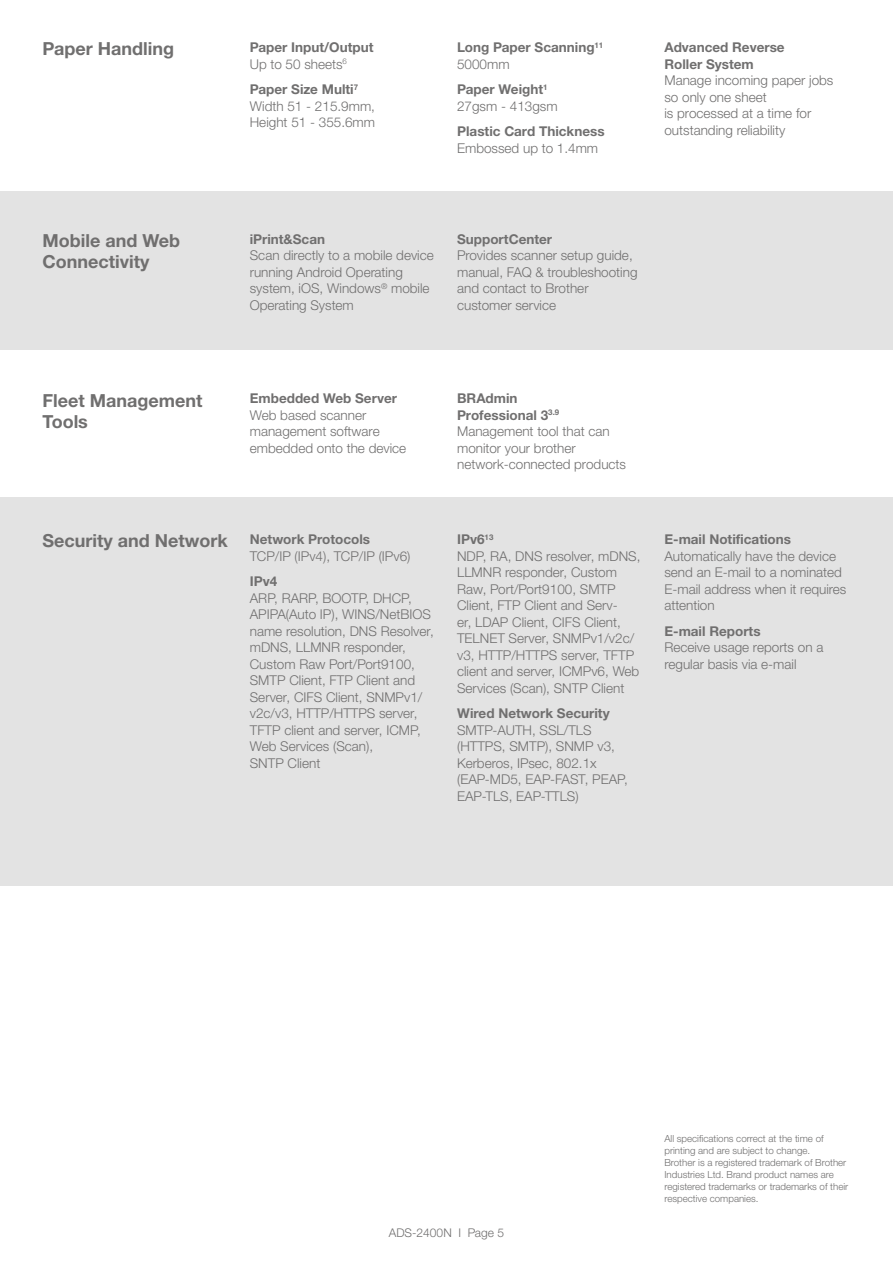
<style>
.page{position:relative;width:893px;height:1263px;background:#fff}
.page>*{position:absolute;margin:0;border:0;box-sizing:border-box;transform-origin:0 0}
.t1{font:700 18px/21.6px "Helvetica Neue LTW1 G";color:#706f6f}
.t2{font:300 13.5px/16.5px "Helvetica Neue LTW1 G";color:#706f6f}
.t3{font:700 13.5px/16.5px "Helvetica Neue LTW1 G";color:#706f6f}
.t4{font:300 12px "Helvetica Neue LTW1 G";color:#706f6f}
.t5{font:300 9.75px/12px "Helvetica Neue LTW1 G";color:#706f6f}
.s1{font-weight:300}
.s2{font-weight:700}
</style>
<div class="page">
<div style="left:0;top:497px;width:893px;height:389px;background:#e3e3e3"></div>
<div style="left:0;top:192px;width:893px;height:158px;background:#e3e3e3"></div>
<h1 class="t1" style="left:43px;top:38px;width:133px">Paper Handling</h1>
<p class="t3" style="left:250px;top:39px;width:125px">Paper Input/Output<br><span class="s1">Up to 50 sheets</span><sup>6</sup></p>
<p class="t2" style="left:250px;top:81px;width:127px"><span class="s2">Paper Size Multi</span><sup>7<br></sup>Width 51 - 215.9mm,<br>Height 51 - 355.6mm</p>
<p class="t3" style="left:457px;top:39px;width:148px">Long Paper Scanning<sup>11<br></sup><span class="s1">5000mm</span></p>
<p class="t2" style="left:457px;top:81px;width:102px"><span class="s2">Paper Weight</span><sup>1<br></sup>27gsm - 413gsm</p>
<p class="t3" style="left:457px;top:123px;width:149px">Plastic Card Thickness</p>
<p class="t2" style="left:457px;top:140px;width:143px">Embossed up to 1.4mm</p>
<p class="t3" style="left:664px;top:39px;width:122px">Advanced Reverse<br>Roller System</p>
<p class="t2" style="left:664px;top:72px;width:171px">Manage incoming paper jobs so only one sheet<br>is processed at a time for outstanding reliability</p>
<h1 class="t1" style="left:43px;top:229px;width:139px">Mobile and Web<br>Connectivity</h1>
<p class="t3" style="left:250px;top:230px;width:77px">iPrint&amp;Scan</p>
<p class="t2" style="left:250px;top:247px;width:185px">Scan directly to a mobile device running Android Operating system, iOS, Windows<sup>®</sup> mobile<br>Operating System</p>
<p class="t3" style="left:457px;top:230px;width:96px">SupportCenter</p>
<p class="t2" style="left:457px;top:247px;width:182px">Provides scanner setup guide, manual, FAQ &amp; troubleshooting and contact to Brother customer service</p>
<h1 class="t1" style="left:43px;top:389px;width:161px">Fleet Management<br>Tools</h1>
<p class="t3" style="left:250px;top:390px;width:149px">Embedded Web Server</p>
<p class="t2" style="left:250px;top:407px;width:158px">Web based scanner management software embedded onto the device</p>
<p class="t2" style="left:457px;top:390px;width:170px"><span class="s2">BRAdmin<br>Professional 3</span><sup>3.9<br></sup>Management tool that can monitor your brother network-connected products</p>
<h1 class="t1" style="left:43px;top:530px;width:329px">Security and Network <sup>Network</sup> <sup>Protocols</sup></h1>
<p class="t2" style="left:250px;top:547px;width:162px">TCP/IP (IPv4), TCP/IP (IPv6)</p>
<p class="t3" style="left:250px;top:573px;width:29px">IPv4</p>
<p class="t2" style="left:250px;top:589px;width:185px">ARP, RARP, BOOTP, DHCP,<br>APIPA(Auto IP), WINS/NetBIOS name resolution, DNS Resolver, mDNS, LLMNR responder,<br>Custom Raw Port/Port9100,<br>SMTP Client, FTP Client and<br>Server, CIFS Client, SNMPv1/ v2c/v3, HTTP/HTTPS server,<br>TFTP client and server, ICMP,<br>Web Services (Scan),<br>SNTP Client</p>
<p class="t2" style="left:457px;top:531px;width:185px"><span class="s2">IPv6</span><sup>13<br></sup>NDP, RA, DNS resolver, mDNS,<br>LLMNR responder, Custom<br>Raw, Port/Port9100, SMTP<br>Client, FTP Client and Serv-<br>er, LDAP Client, CIFS Client,<br>TELNET Server, SNMPv1/v2c/ v3, HTTP/HTTPS server, TFTP client and server, ICMPv6, Web<br>Services (Scan), SNTP Client</p>
<p class="t3" style="left:457px;top:705px;width:154px">Wired Network Security</p>
<p class="t2" style="left:457px;top:721px;width:172px">SMTP-AUTH, SSL/TLS (HTTPS, SMTP), SNMP v3,<br>Kerberos, IPsec, 802.1x (EAP-MD5, EAP-FAST, PEAP,<br>EAP-TLS, EAP-TTLS)</p>
<p class="t3" style="left:664px;top:531px;width:128px">E-mail Notifications</p>
<p class="t2" style="left:664px;top:547px;width:184px">Automatically have the device send an E-mail to a nominated<br>E-mail address when it requires attention</p>
<p class="t3" style="left:664px;top:622px;width:98px">E-mail Reports</p>
<p class="t2" style="left:664px;top:639px;width:160px">Receive usage reports on a regular basis via e-mail</p>
<p class="t4" style="left:389px;top:1226px;width:117px">ADS-2400N I Page 5</p>
<p class="t5" style="left:664px;top:1133px;width:185px">All specifications correct at the time of printing and are subject to change.<br>Brother is a registered trademark of Brother Industries Ltd. Brand product names are registered trademarks or trademarks of their respective companies.</p>
</div>
